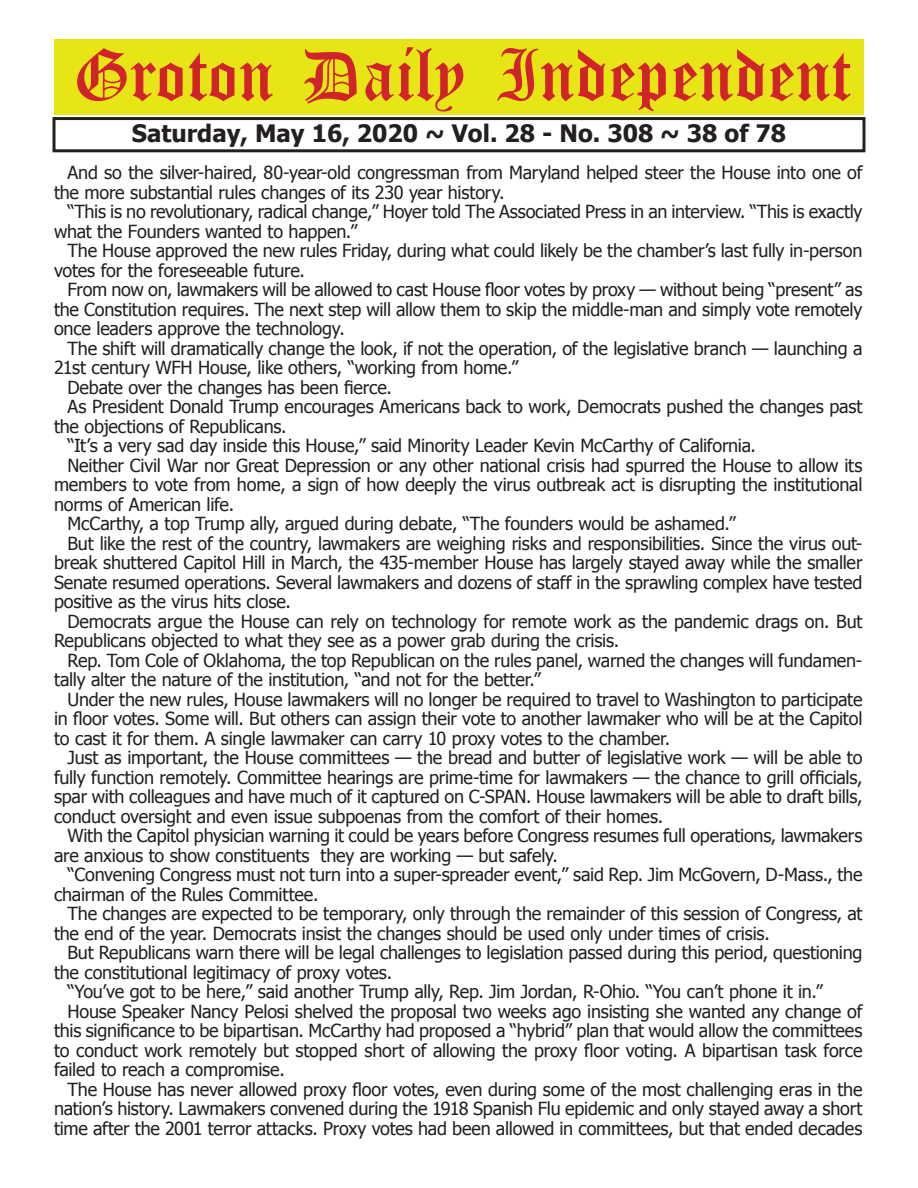
<style>
.page{position:relative;width:918px;height:1188px;background:#fff}
.page>*{position:absolute;margin:0;border:0;box-sizing:border-box;transform-origin:0 0}
.t1{font:54px "Old English Five";color:#d1232a}
.t2{font:700 24px "Tahoma";color:#231f20}
.t3{font:18px/19.5px "Tahoma";letter-spacing:-.01em;color:#231f20}
</style>
<div class="page">
<div style="left:52px;top:117px;width:814px;height:35px;border:3px solid #231f20"></div>
<div style="left:54px;top:40px;width:810px;height:75px;background:#e7e515"></div>
<h1 class="t1" style="left:73px;top:50px;width:779px">Groton Daily Independent</h1>
<h2 class="t2" style="left:132px;top:116px;width:656px">Saturday, May 16, 2020 ~ Vol. 28 - No. 308 ~ 38 of 78</h2>
<p class="t3" style="left:54px;top:162px;width:810px;text-indent:14px">And so the silver-haired, 80-year-old congressman from Maryland helped steer the House into one of the more substantial rules changes of its 230 year history.</p>
<p class="t3" style="left:54px;top:201px;width:810px;text-indent:14px">“This is no revolutionary, radical change,” Hoyer told The Associated Press in an interview. “This is exactly what the Founders wanted to happen.”</p>
<p class="t3" style="left:54px;top:240px;width:810px;text-indent:14px">The House approved the new rules Friday, during what could likely be the chamber’s last fully in-person votes for the foreseeable future.</p>
<p class="t3" style="left:54px;top:279px;width:810px;text-align:justify;text-indent:14px">From now on, lawmakers will be allowed to cast House floor votes by proxy — without being “present” as the Constitution requires. The next step will allow them to skip the middle-man and simply vote remotely once leaders approve the technology.</p>
<p class="t3" style="left:68px;top:338px;width:796px">The shift will dramatically change the look, if not the operation, of the legislative branch — launching a</p>
<p class="t3" style="left:54px;top:357px;width:466px">21st century WFH House, like others, “working from home.”</p>
<p class="t3" style="left:68px;top:377px;width:326px">Debate over the changes has been fierce.</p>
<p class="t3" style="left:68px;top:396px;width:796px">As President Donald Trump encourages Americans back to work, Democrats pushed the changes past</p>
<p class="t3" style="left:54px;top:416px;width:234px">the objections of Republicans.</p>
<p class="t3" style="left:68px;top:435px;width:690px">“It’s a very sad day inside this House,” said Minority Leader Kevin McCarthy of California.</p>
<p class="t3" style="left:68px;top:455px;width:796px">Neither Civil War nor Great Depression or any other national crisis had spurred the House to allow its</p>
<p class="t3" style="left:54px;top:474px;width:810px">members to vote from home, a sign of how deeply the virus outbreak act is disrupting the institutional</p>
<p class="t3" style="left:54px;top:494px;width:182px">norms of American life.</p>
<p class="t3" style="left:68px;top:513px;width:670px">McCarthy, a top Trump ally, argued during debate, “The founders would be ashamed.”</p>
<p class="t3" style="left:68px;top:533px;width:796px">But like the rest of the country, lawmakers are weighing risks and responsibilities. Since the virus out-</p>
<p class="t3" style="left:54px;top:552px;width:810px">break shuttered Capitol Hill in March, the 435-member House has largely stayed away while the smaller</p>
<p class="t3" style="left:54px;top:572px;width:810px">Senate resumed operations. Several lawmakers and dozens of staff in the sprawling complex have tested</p>
<p class="t3" style="left:54px;top:591px;width:239px">positive as the virus hits close.</p>
<p class="t3" style="left:68px;top:611px;width:796px">Democrats argue the House can rely on technology for remote work as the pandemic drags on. But</p>
<p class="t3" style="left:54px;top:630px;width:567px">Republicans objected to what they see as a power grab during the crisis.</p>
<p class="t3" style="left:68px;top:650px;width:796px">Rep. Tom Cole of Oklahoma, the top Republican on the rules panel, warned the changes will fundamen-</p>
<p class="t3" style="left:54px;top:669px;width:488px">tally alter the nature of the institution, “and not for the better.”</p>
<p class="t3" style="left:68px;top:689px;width:797px">Under the new rules, House lawmakers will no longer be required to travel to Washington to participate</p>
<p class="t3" style="left:54px;top:708px;width:810px">in floor votes. Some will. But others can assign their vote to another lawmaker who will be at the Capitol</p>
<p class="t3" style="left:54px;top:728px;width:618px">to cast it for them. A single lawmaker can carry 10 proxy votes to the chamber.</p>
<p class="t3" style="left:68px;top:747px;width:797px">Just as important, the House committees — the bread and butter of legislative work — will be able to</p>
<p class="t3" style="left:54px;top:766px;width:810px">fully function remotely. Committee hearings are prime-time for lawmakers — the chance to grill officials,</p>
<p class="t3" style="left:54px;top:786px;width:810px">spar with colleagues and have much of it captured on C-SPAN. House lawmakers will be able to draft bills,</p>
<p class="t3" style="left:54px;top:805px;width:611px">conduct oversight and even issue subpoenas from the comfort of their homes.</p>
<p class="t3" style="left:68px;top:825px;width:796px">With the Capitol physician warning it could be years before Congress resumes full operations, lawmakers</p>
<p class="t3" style="left:54px;top:844px;width:506px">are anxious to show constituents they are working — but safely.</p>
<p class="t3" style="left:68px;top:864px;width:797px">“Convening Congress must not turn into a super-spreader event,” said Rep. Jim McGovern, D-Mass., the</p>
<p class="t3" style="left:54px;top:883px;width:266px">chairman of the Rules Committee.</p>
<p class="t3" style="left:68px;top:903px;width:797px">The changes are expected to be temporary, only through the remainder of this session of Congress, at</p>
<p class="t3" style="left:54px;top:922px;width:717px">the end of the year. Democrats insist the changes should be used only under times of crisis.</p>
<p class="t3" style="left:68px;top:942px;width:797px">But Republicans warn there will be legal challenges to legislation passed during this period, questioning</p>
<p class="t3" style="left:54px;top:961px;width:340px">the constitutional legitimacy of proxy votes.</p>
<p class="t3" style="left:68px;top:981px;width:757px">“You’ve got to be here,” said another Trump ally, Rep. Jim Jordan, R-Ohio. “You can’t phone it in.”</p>
<p class="t3" style="left:68px;top:1000px;width:796px">House Speaker Nancy Pelosi shelved the proposal two weeks ago insisting she wanted any change of</p>
<p class="t3" style="left:54px;top:1020px;width:810px">this significance to be bipartisan. McCarthy had proposed a “hybrid” plan that would allow the committees</p>
<p class="t3" style="left:54px;top:1039px;width:810px">to conduct work remotely but stopped short of allowing the proxy floor voting. A bipartisan task force</p>
<p class="t3" style="left:54px;top:1059px;width:232px">failed to reach a compromise.</p>
<p class="t3" style="left:68px;top:1078px;width:796px">The House has never allowed proxy floor votes, even during some of the most challenging eras in the</p>
<p class="t3" style="left:54px;top:1098px;width:810px">nation’s history. Lawmakers convened during the 1918 Spanish Flu epidemic and only stayed away a short</p>
<p class="t3" style="left:54px;top:1117px;width:810px">time after the 2001 terror attacks. Proxy votes had been allowed in committees, but that ended decades</p>
</div>
